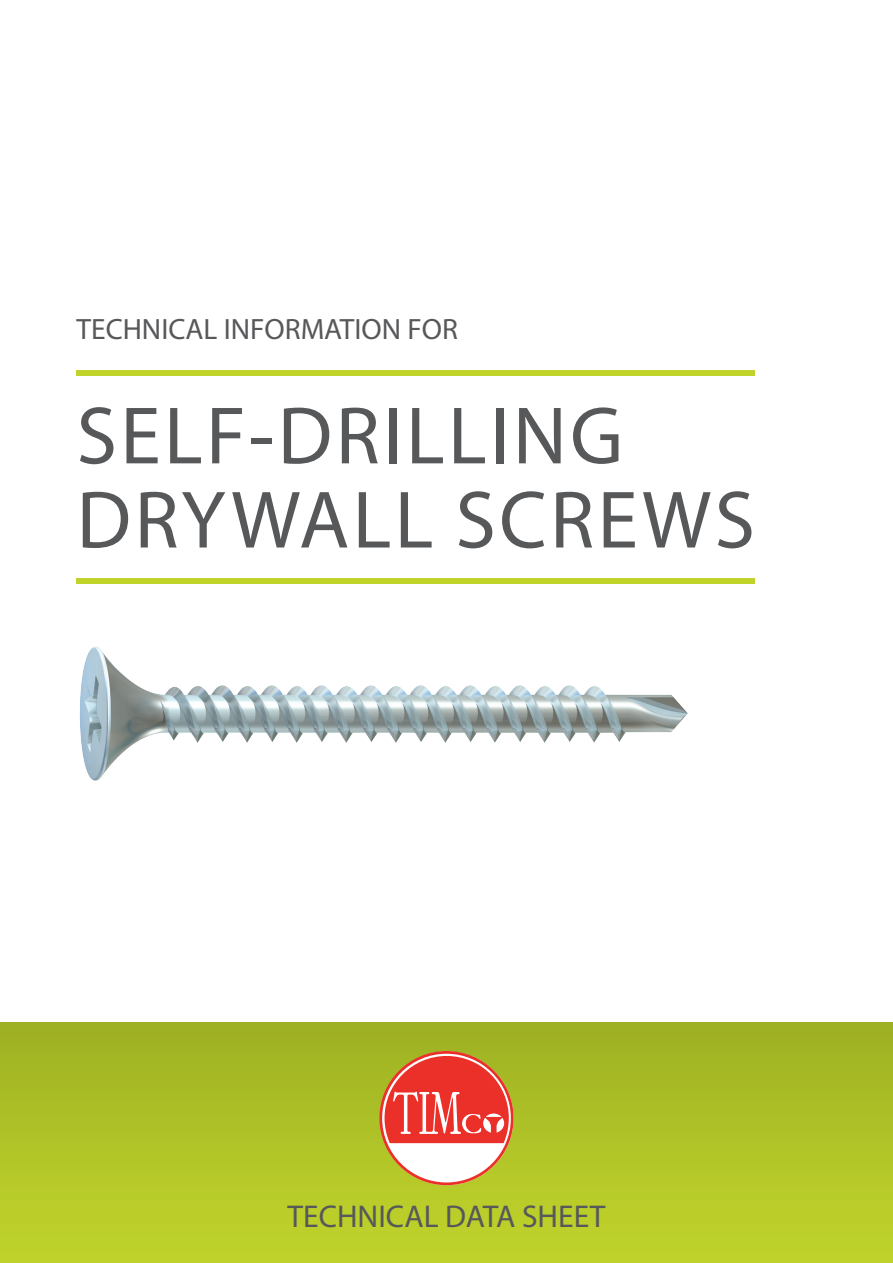
<style>
.page{position:relative;width:893px;height:1263px;background:#fff}
.page>*{position:absolute;margin:0;border:0;box-sizing:border-box;transform-origin:0 0}
.t1{font:82.05px/84.2px "Myriad Pro";letter-spacing:.04em;color:#57585a}
.t2{font:31.5px "Myriad Pro";color:#57585a}
.t3{font:29.4px "Myriad Pro";color:#57585a}
</style>
<div class="page">
<div style="left:0;top:1022px;width:893px;height:241px;background:linear-gradient(to bottom,#9eb123,#c1d52c)"></div>
<div style="left:77px;top:578px;width:678px;height:6px;background:#c0d32b"></div>
<div style="left:77px;top:370px;width:678px;height:6px;background:#c0d32b"></div>
<svg style="left:379px;top:1051px;width:135px;height:134px"></svg>
<img style="left:80px;top:646px;width:608px;height:135px">
<p class="t3" style="left:77px;top:311px;width:383px">TECHNICAL INFORMATION FOR</p>
<p class="t1" style="left:77px;top:392px;width:680px">SELF-DRILLING<br>DRYWALL SCREWS</p>
<p class="t2" style="left:288px;top:1197px;width:319px">TECHNICAL DATA SHEET</p>
</div>
